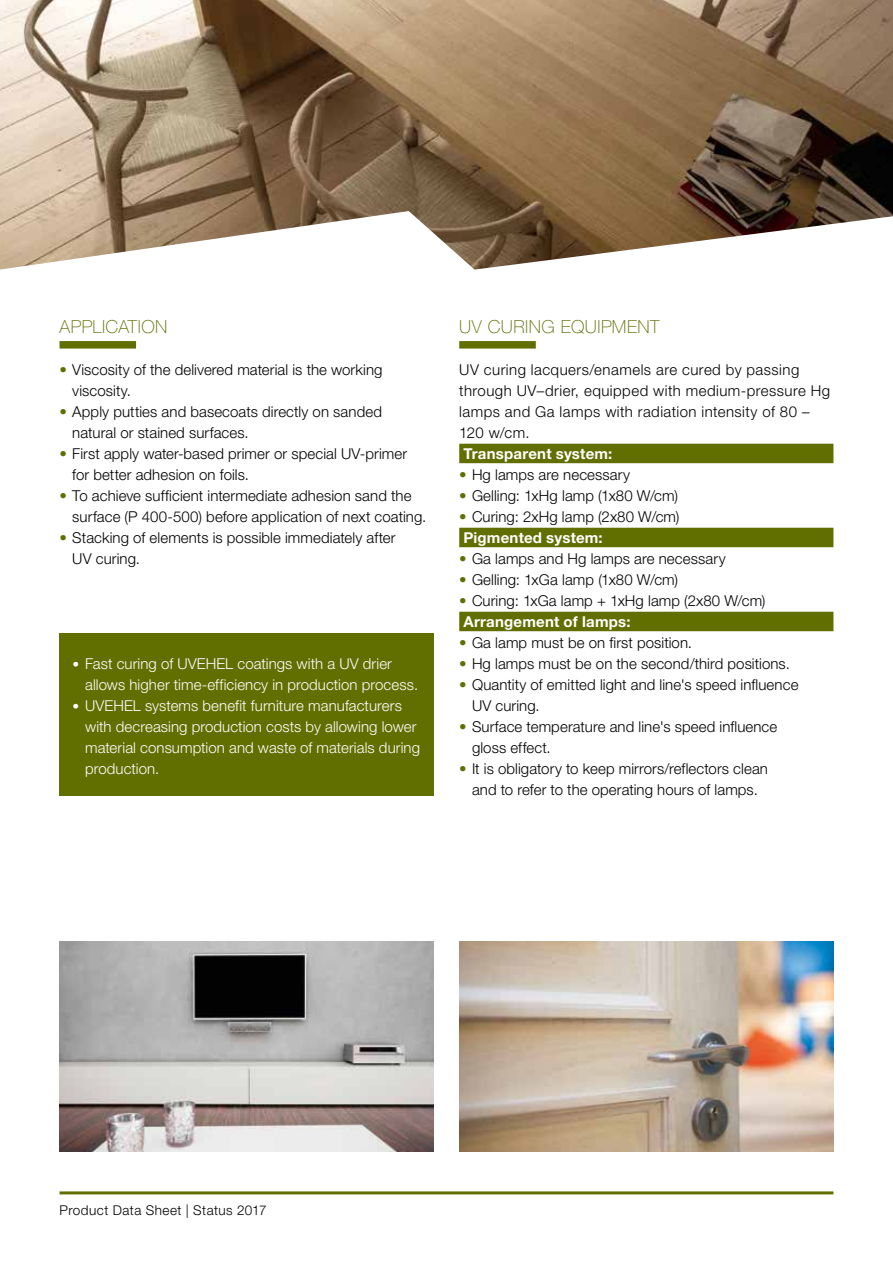
<style>
.page{position:relative;width:893px;height:1263px;background:#fff}
.page>*{position:absolute;margin:0;border:0;box-sizing:border-box;transform-origin:0 0}
.t1{font:100 18px "Helvetica Neue LT Pro";letter-spacing:.025em;color:#616e00}
.t2{font:300 15px/21px "Helvetica Neue LT Pro";letter-spacing:.005em;color:#000}
.t3{font:300 15px/21px "Helvetica Neue LT Pro";letter-spacing:.005em;color:#fff}
.t4{font:300 15px/21px "Helvetica Neue LT Pro";letter-spacing:.03em;color:#000}
.t5{font:700 15px "Helvetica Neue LT Pro";letter-spacing:.015em;color:#fff}
.t6{font:300 13.5px "Helvetica Neue LT Pro";letter-spacing:.03em;color:#000}
.s1{font-weight:100;color:#616e00}
.s2{font-size:13.5px}
.s3{font-weight:700;color:#fff}
</style>
<div class="page">
<hr style="left:60px;top:1191px;width:773px;height:3px;background:#616e00">
<div style="left:60px;top:633px;width:374px;height:162px;background:#616e00"></div>
<div style="left:60px;top:341px;width:76px;height:8px;background:#616e00"></div>
<div style="left:459px;top:341px;width:77px;height:8px;background:#616e00"></div>
<div style="left:459px;top:444px;width:374px;height:19px;background:#616e00"></div>
<div style="left:459px;top:528px;width:374px;height:19px;background:#616e00"></div>
<div style="left:459px;top:612px;width:374px;height:19px;background:#616e00"></div>
<img style="left:459px;top:942px;width:374px;height:210px">
<img style="left:0;top:0;width:893px;height:270px">
<img style="left:60px;top:942px;width:374px;height:210px">
<p class="t1" style="left:60px;top:315px;width:109px">APPLICATION</p>
<p class="t2" style="left:72px;top:358px;width:312px;text-indent:-13px"><span class="s1">•</span> Viscosity of the delivered material is the working viscosity.</p>
<p class="t2" style="left:72px;top:400px;width:311px;text-indent:-13px"><span class="s1">•</span> Apply putties and basecoats directly on sanded natural or stained surfaces.</p>
<p class="t2" style="left:72px;top:442px;width:336px;text-indent:-13px"><span class="s1">•</span> First apply water-based primer or special UV-primer for better adhesion on foils.</p>
<p class="t2" style="left:72px;top:484px;width:356px;text-indent:-13px"><span class="s1">•</span> To achieve sufficient intermediate adhesion sand the surface (P 400-500) before application of next coating.</p>
<p class="t2" style="left:72px;top:526px;width:325px;text-indent:-13px"><span class="s1">•</span> Stacking of elements is possible immediately after<br>UV curing.</p>
<p class="t3" style="left:85px;top:652px;width:335px;text-indent:-13px"><span class="s2">•</span> Fast curing of UVEHEL coatings with a UV drier allows higher time-efficiency in production process.</p>
<p class="t3" style="left:85px;top:694px;width:336px;text-indent:-13px"><span class="s2">•</span> UVEHEL systems benefit furniture manufacturers with decreasing production costs by allowing lower material consumption and waste of materials during production.</p>
<p class="t1" style="left:459px;top:315px;width:202px">UV CURING EQUIPMENT</p>
<p class="t4" style="left:459px;top:358px;width:373px">UV curing lacquers/enamels are cured by passing through UV–drier, equipped with medium-pressure Hg lamps and Ga lamps with radiation intensity of 80 – 120 w/cm.</p>
<p class="t5" style="left:463px;top:444px;width:150px">Transparent system:</p>
<p class="t2" style="left:459px;top:463px;width:172px"><span class="s1">•</span> Hg lamps are necessary</p>
<p class="t2" style="left:459px;top:484px;width:220px"><span class="s1">•</span> Gelling: 1xHg lamp (1x80 W/cm)</p>
<p class="t2" style="left:459px;top:505px;width:222px"><span class="s1">•</span> Curing: 2xHg lamp (2x80 W/cm)<br><span class="s3">Pigmented system:</span></p>
<p class="t2" style="left:459px;top:547px;width:268px"><span class="s1">•</span> Ga lamps and Hg lamps are necessary</p>
<p class="t2" style="left:459px;top:568px;width:220px"><span class="s1">•</span> Gelling: 1xGa lamp (1x80 W/cm)</p>
<p class="t2" style="left:459px;top:589px;width:308px"><span class="s1">•</span> Curing: 1xGa lamp + 1xHg lamp (2x80 W/cm)<br><span class="s3">Arrangement of lamps:</span></p>
<p class="t2" style="left:459px;top:631px;width:234px"><span class="s1">•</span> Ga lamp must be on first position.</p>
<p class="t2" style="left:459px;top:652px;width:332px"><span class="s1">•</span> Hg lamps must be on the second/third positions.</p>
<p class="t2" style="left:472px;top:673px;width:328px;text-indent:-13px"><span class="s1">•</span> Quantity of emitted light and line's speed influence<br>UV curing.</p>
<p class="t2" style="left:472px;top:715px;width:307px;text-indent:-13px"><span class="s1">•</span> Surface temperature and line's speed influence gloss effect.</p>
<p class="t2" style="left:459px;top:757px;width:310px;text-align:center"><span class="s1">•</span> It is obligatory to keep mirrors/reflectors clean and to refer to the operating hours of lamps.</p>
<p class="t6" style="left:60px;top:1202px;width:209px">Product Data Sheet | Status 2017</p>
</div>
